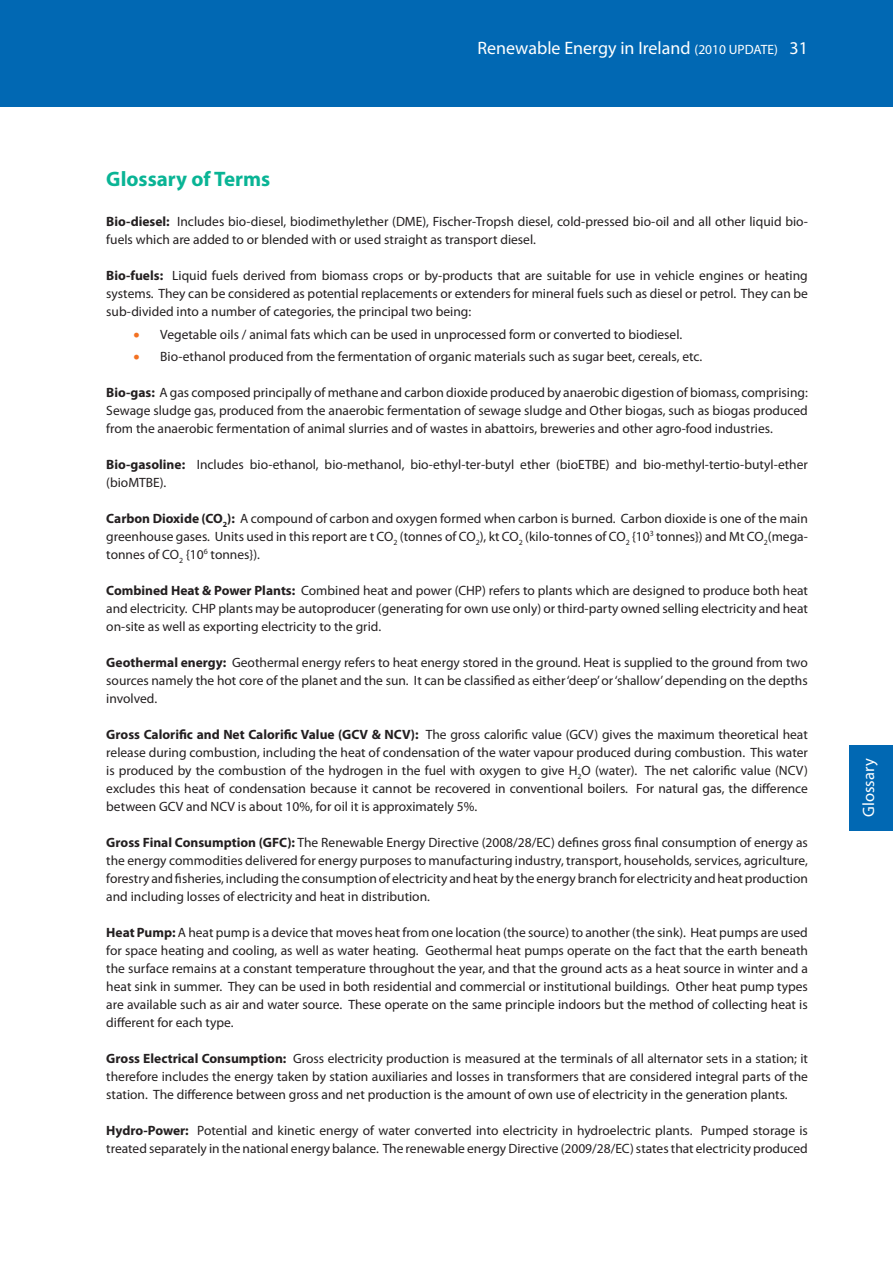
<style>
.page{position:relative;width:893px;height:1263px;background:#fff}
.page>*{position:absolute;margin:0;border:0;box-sizing:border-box;transform-origin:0 0}
.t1{font:700 21px "Myriad Pro";color:#09b495}
.t2{font:18px "Myriad Pro";color:#fff}
.t3{font:16.5px "Myriad Pro";color:#fff}
.t4{font:13.5px/18px "Myriad Pro";color:#231f20;text-align:justify}
.s1{font-size:13.5px}
.s2{font-weight:700}
.s3{color:#f37121}
</style>
<div class="page">
<div style="left:0;top:0;width:893px;height:106px;background:#0168b3"></div>
<div style="left:849px;top:745px;width:44px;height:85px;background:#0168b3"></div>
<h2 class="t2" style="left:477px;top:37px;width:332px">Renewable Energy in Ireland <span class="s1">(2010 UPDATE)</span> 31</h2>
<h1 class="t1" style="left:106px;top:165px;width:165px">Glossary of Terms</h1>
<p class="t4" style="left:106px;top:213px;width:703px"><span class="s2">Bio-diesel:</span> Includes bio-diesel, biodimethylether (DME), Fischer-Tropsh diesel, cold-pressed bio-oil and all other liquid bio&shy;fuels which are added to or blended with or used straight as transport diesel.</p>
<p class="t4" style="left:106px;top:267px;width:703px"><span class="s2">Bio-fuels:</span> Liquid fuels derived from biomass crops or by-products that are suitable for use in vehicle engines or heating systems. They can be considered as potential replacements or extenders for mineral fuels such as diesel or petrol. They can be sub-divided into a number of categories, the principal two being:</p>
<p class="t4" style="left:134px;top:325px;width:550px"><span class="s3">•</span> Vegetable oils / animal fats which can be used in unprocessed form or converted to biodiesel.</p>
<p class="t4" style="left:134px;top:347px;width:570px"><span class="s3">•</span> Bio-ethanol produced from the fermentation of organic materials such as sugar beet, cereals, etc.</p>
<p class="t4" style="left:106px;top:383px;width:703px"><span class="s2">Bio-gas:</span> A gas composed principally of methane and carbon dioxide produced by anaerobic digestion of biomass, comprising:<br>Sewage sludge gas, produced from the anaerobic fermentation of sewage sludge and Other biogas, such as biogas produced from the anaerobic fermentation of animal slurries and of wastes in abattoirs, breweries and other agro-food industries.</p>
<p class="t4" style="left:106px;top:455px;width:703px"><span class="s2">Bio-gasoline:</span> Includes bio-ethanol, bio-methanol, bio-ethyl-ter-butyl ether (bioETBE) and bio-methyl-tertio-butyl-ether (bioMTBE).</p>
<p class="t4" style="left:106px;top:509px;width:703px"><span class="s2">Carbon Dioxide (CO</span><sub>2</sub><span class="s2">):</span> A compound of carbon and oxygen formed when carbon is burned. Carbon dioxide is one of the main greenhouse gases. Units used in this report are t CO<sub>2</sub> (tonnes of CO<sub>2</sub>), kt CO<sub>2</sub> (kilo-tonnes of CO<sub>2</sub> {10<sup>3</sup> tonnes}) and Mt CO<sub>2</sub>(mega&shy;tonnes of CO<sub>2</sub> {10<sup>6</sup> tonnes}).</p>
<p class="t4" style="left:106px;top:581px;width:703px"><span class="s2">Combined Heat &amp; Power Plants:</span> Combined heat and power (CHP) refers to plants which are designed to produce both heat and electricity. CHP plants may be autoproducer (generating for own use only) or third-party owned selling electricity and heat on-site as well as exporting electricity to the grid.</p>
<p class="t4" style="left:106px;top:653px;width:703px"><span class="s2">Geothermal energy:</span> Geothermal energy refers to heat energy stored in the ground. Heat is supplied to the ground from two sources namely the hot core of the planet and the sun. It can be classified as either ‘deep’ or ‘shallow’ depending on the depths involved.</p>
<p class="t4" style="left:106px;top:725px;width:703px"><span class="s2">Gross Calorific and Net Calorific Value (GCV &amp; NCV):</span> The gross calorific value (GCV) gives the maximum theoretical heat release during combustion, including the heat of condensation of the water vapour produced during combustion. This water is produced by the combustion of the hydrogen in the fuel with oxygen to give H<sub>2</sub>O (water). The net calorific value (NCV) excludes this heat of condensation because it cannot be recovered in conventional boilers. For natural gas, the difference between GCV and NCV is about 10%, for oil it is approximately 5%.</p>
<p class="t4" style="left:106px;top:833px;width:703px"><span class="s2">Gross Final Consumption (GFC):</span> The Renewable Energy Directive (2008/28/EC) defines gross final consumption of energy as the energy commodities delivered for energy purposes to manufacturing industry, transport, households, services, agriculture, forestry and fisheries, including the consumption of electricity and heat by the energy branch for electricity and heat production and including losses of electricity and heat in distribution.</p>
<p class="t4" style="left:106px;top:923px;width:703px"><span class="s2">Heat Pump:</span> A heat pump is a device that moves heat from one location (the source) to another (the sink). Heat pumps are used for space heating and cooling, as well as water heating. Geothermal heat pumps operate on the fact that the earth beneath the surface remains at a constant temperature throughout the year, and that the ground acts as a heat source in winter and a heat sink in summer. They can be used in both residential and commercial or institutional buildings. Other heat pump types are available such as air and water source. These operate on the same principle indoors but the method of collecting heat is different for each type.</p>
<p class="t4" style="left:106px;top:1049px;width:703px"><span class="s2">Gross Electrical Consumption:</span> Gross electricity production is measured at the terminals of all alternator sets in a station; it therefore includes the energy taken by station auxiliaries and losses in transformers that are considered integral parts of the station. The difference between gross and net production is the amount of own use of electricity in the generation plants.</p>
<p class="t4" style="left:106px;top:1121px;width:703px"><span class="s2">Hydro-Power:</span> Potential and kinetic energy of water converted into electricity in hydroelectric plants. Pumped storage is treated separately in the national energy balance. The renewable energy Directive (2009/28/EC) states that electricity produced</p>
<p class="t3" style="left:859px;top:817px;width:60px;rotate:-90deg">Glossary</p>
</div>
